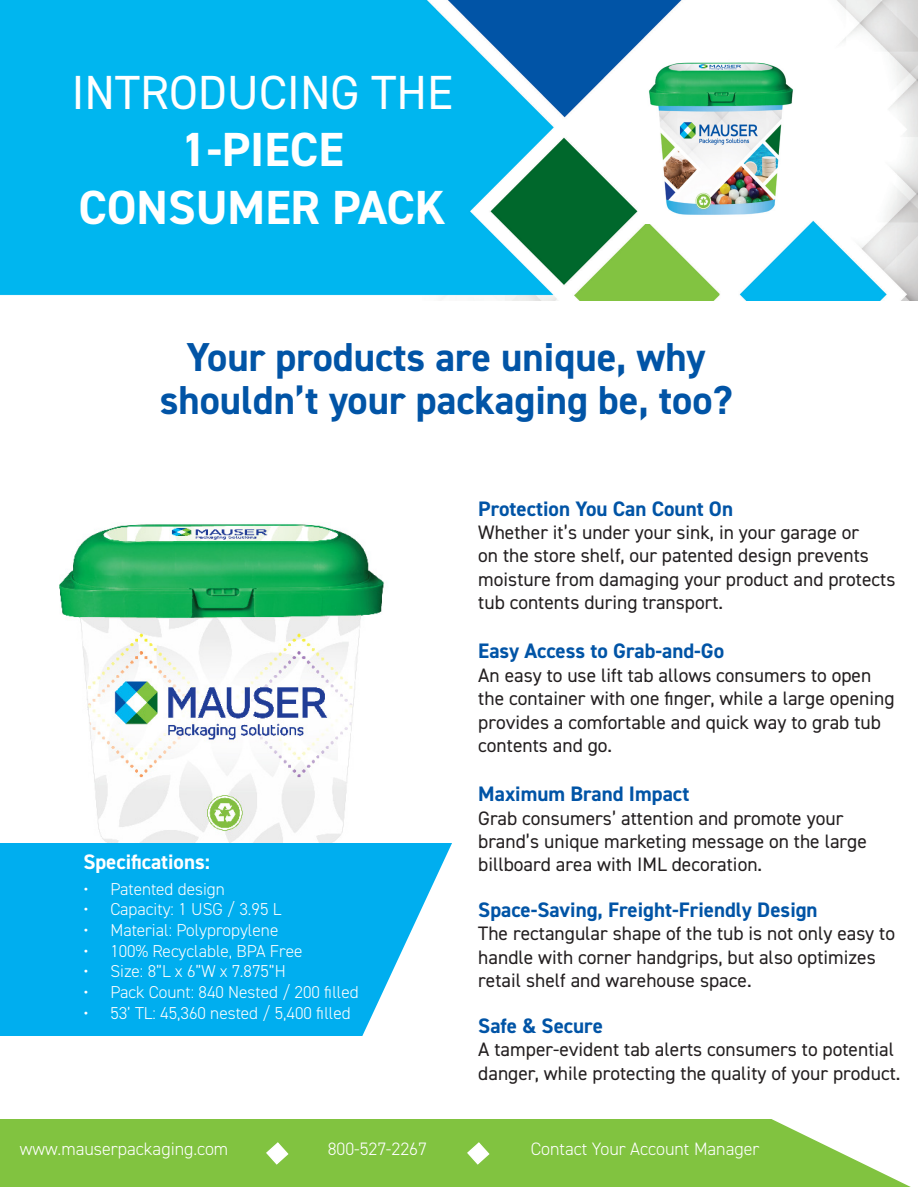
<style>
.page{position:relative;width:918px;height:1188px;background:#fff}
.page>*{position:absolute;margin:0;border:0;box-sizing:border-box;transform-origin:0 0}
.t1{font:700 48px "DIN2014";color:#fff}
.t2{font:48px "DIN2014";color:#fff}
.t3{font:700 40.5px/43.5px "DIN2014";color:#0154a6;text-align:center}
.t4{font:700 21px "DIN2014";color:#0154a6}
.t5{font:700 21px "DIN2014";color:#fff}
.t6{font:19.5px/23.4px "DIN2014";color:#231f20}
.t7{font:300 18px "DIN2014";color:#fff}
.t8{font:300 17.25px "DIN2014";color:#fff}
</style>
<div class="page">
<div style="left:1px;top:1120px;width:916px;height:67px;background:#81c340"></div>
<svg style="left:763px;top:1119px;width:154px;height:68px"></svg>
<img style="left:42px;top:524px;width:343px;height:320px">
<div style="left:1px;top:844px;width:454px;height:192px;background:#00aeef"></div>
<svg style="left:360px;top:837px;width:95px;height:199px"></svg>
<svg style="left:266px;top:1142px;width:23px;height:23px"></svg>
<svg style="left:467px;top:1142px;width:23px;height:23px"></svg>
<img style="left:0;top:0;width:918px;height:300px">
<img style="left:644px;top:52px;width:156px;height:171px">
<p class="t2" style="left:71px;top:62px;width:383px">INTRODUCING THE</p>
<p class="t1" style="left:181px;top:118px;width:164px">1-PIECE</p>
<p class="t1" style="left:79px;top:175px;width:369px">CONSUMER PACK</p>
<p class="t3" style="left:160px;top:334px;width:574px">Your products are unique, why shouldn’t your packaging be, too?</p>
<p class="t5" style="left:83px;top:848px;width:128px">Specifications:</p>
<p class="t8" style="left:83px;top:878px;width:143px">• Patented design</p>
<p class="t8" style="left:83px;top:899px;width:200px">• Capacity: 1 USG / 3.95 L</p>
<p class="t8" style="left:83px;top:919px;width:197px">• Material: Polypropylene</p>
<p class="t8" style="left:83px;top:940px;width:221px">• 100% Recyclable, BPA Free</p>
<p class="t8" style="left:83px;top:961px;width:204px">• Size: 8”L x 6”W x 7.875”H</p>
<p class="t8" style="left:83px;top:982px;width:277px">• Pack Count: 840 Nested / 200 filled</p>
<p class="t8" style="left:83px;top:1002px;width:269px">• 53’ TL: 45,360 nested / 5,400 filled</p>
<p class="t4" style="left:478px;top:494px;width:256px">Protection You Can Count On</p>
<p class="t6" style="left:478px;top:520px;width:419px">Whether it’s under your sink, in your garage or<br>on the store shelf, our patented design prevents moisture from damaging your product and protects tub contents during transport.</p>
<p class="t4" style="left:478px;top:637px;width:248px">Easy Access to Grab-and-Go</p>
<p class="t6" style="left:478px;top:663px;width:418px">An easy to use lift tab allows consumers to open the container with one finger, while a large opening provides a comfortable and quick way to grab tub contents and go.</p>
<p class="t4" style="left:478px;top:780px;width:212px">Maximum Brand Impact</p>
<p class="t6" style="left:478px;top:806px;width:390px">Grab consumers’ attention and promote your brand’s unique marketing message on the large billboard area with IML decoration.</p>
<p class="t4" style="left:478px;top:896px;width:341px">Space-Saving, Freight-Friendly Design</p>
<p class="t6" style="left:478px;top:922px;width:418px">The rectangular shape of the tub is not only easy to handle with corner handgrips, but also optimizes retail shelf and warehouse space.</p>
<p class="t4" style="left:478px;top:1012px;width:126px">Safe &amp; Secure</p>
<p class="t6" style="left:478px;top:1037px;width:424px">A tamper-evident tab alerts consumers to potential danger, while protecting the quality of your product.</p>
<p class="t7" style="left:20px;top:1137px;width:210px">www.mauserpackaging.com</p>
<p class="t7" style="left:328px;top:1137px;width:101px">800-527-2267</p>
<p class="t7" style="left:531px;top:1137px;width:230px">Contact Your Account Manager</p>
</div>
